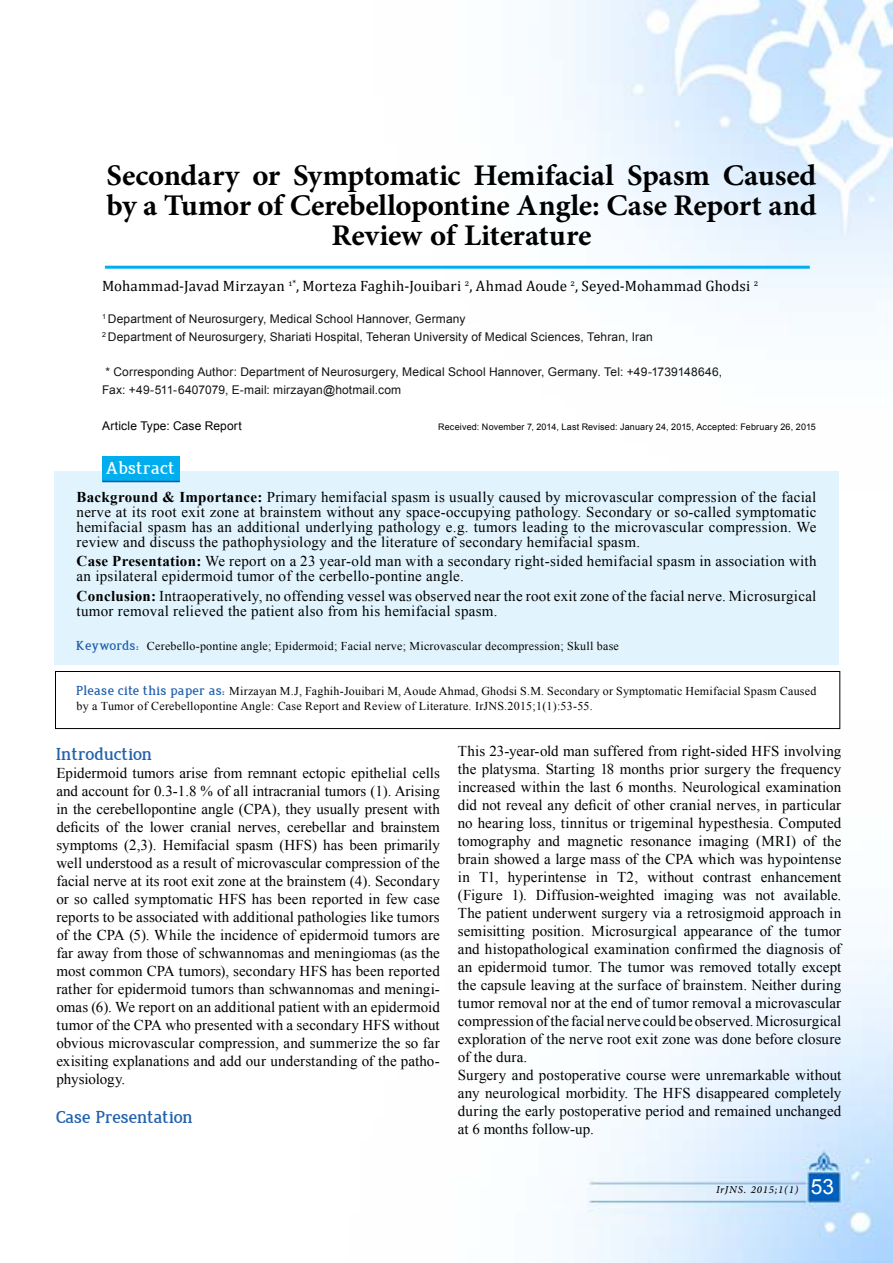
<style>
.page{position:relative;width:893px;height:1263px;background:#fff}
.page>*{position:absolute;margin:0;border:0;box-sizing:border-box;transform-origin:0 0}
.t1{font:700 42px/30px "Adobe Arabic";letter-spacing:-.005em;color:#000;text-align:center}
.t2{font:700 18px "Jura";letter-spacing:-.015em;color:#2261ae}
.t3{font:700 18px "Jura";color:#fff}
.t4{font:15px/18px "Times New Roman";letter-spacing:.01em;color:#000}
.t5{font:15px "Cambria";letter-spacing:.015em;color:#000}
.t6{font:italic 15px "Adobe Arabic";letter-spacing:.05em;color:#000}
.t7{font:12px/15px "Times New Roman";letter-spacing:.02em;color:#000}
.t8{font:12px/17.7px "Arial";letter-spacing:.01em;color:#121415}
.t9{font:12px "Arial";letter-spacing:.015em;color:#000}
.t10{font:9px "Arial";letter-spacing:.02em;color:#000}
.s1{font-weight:700}
.s2{font-family:"Jura";font-weight:700;font-size:13.5px;color:#2261ae}
.s3{font-family:"Arial";font-style:normal;font-size:21px;color:#fffffe}
</style>
<div class="page">
<img style="left:54px;top:0;width:839px;height:1263px">
<div style="left:54px;top:471px;width:785px;height:193px;background:#e1f4fd"></div>
<div style="left:102px;top:456px;width:78px;height:25px;background:#00aeef"></div>
<hr style="left:102px;top:481px;width:78px;height:1px;background:#005fae">
<div style="left:55px;top:671px;width:785px;height:58px;border:1px solid #000"></div>
<hr style="left:105px;top:266px;width:705px;height:3px;background:#00aeef">
<h1 class="t1" style="left:107px;top:155px;width:711px">Secondary or Symptomatic Hemifacial Spasm Caused by a Tumor of Cerebellopontine Angle: Case Report and<br>Review of Literature</h1>
<p class="t5" style="left:102px;top:277px;width:658px">Mohammad-Javad Mirzayan <sup>1*</sup>, Morteza Faghih-Jouibari <sup>2</sup>, Ahmad Aoude <sup>2</sup>, Seyed-Mohammad Ghodsi <sup>2</sup></p>
<p class="t8" style="left:102px;top:310px;width:552px"><sup>1</sup> Department of Neurosurgery, Medical School Hannover, Germany<br><sup>2</sup> Department of Neurosurgery, Shariati Hospital, Teheran University of Medical Sciences, Tehran, Iran</p>
<p class="t8" style="left:102px;top:363px;width:622px">* Corresponding Author: Department of Neurosurgery, Medical School Hannover, Germany. Tel: +49-1739148646,<br>Fax: +49-511-6407079, E-mail: mirzayan@hotmail.com</p>
<p class="t9" style="left:102px;top:417px;width:141px">Article Type: Case Report</p>
<p class="t10" style="left:438px;top:420px;width:379px">Received: November 7, 2014, Last Revised: January 24, 2015, Accepted: February 26, 2015</p>
<p class="t3" style="left:107px;top:459px;width:70px">Abstract</p>
<p class="t4" style="left:77px;top:489px;width:741px;line-height:15px;text-align:justify"><span class="s1">Background &amp; Importance:</span> Primary hemifacial spasm is usually caused by microvascular compression of the facial nerve at its root exit zone at brainstem without any space-occupying pathology. Secondary or so-called symptomatic hemifacial spasm has an additional underlying pathology e.g. tumors leading to the microvascular compression. We review and discuss the pathophysiology and the literature of secondary hemifacial spasm.</p>
<p class="t4" style="left:77px;top:554px;width:741px;line-height:15px"><span class="s1">Case Presentation:</span> We report on a 23 year-old man with a secondary right-sided hemifacial spasm in association with an ipsilateral epidermoid tumor of the cerbello-pontine angle.</p>
<p class="t4" style="left:77px;top:588px;width:741px;line-height:15px"><span class="s1">Conclusion:</span> Intraoperatively, no offending vessel was observed near the root exit zone of the facial nerve. Microsurgical tumor removal relieved the patient also from his hemifacial spasm.</p>
<p class="t7" style="left:77px;top:638px;width:544px"><span class="s2">Keywords:</span> Cerebello-pontine angle; Epidermoid; Facial nerve; Microvascular decompression; Skull base</p>
<p class="t7" style="left:77px;top:683px;width:741px"><span class="s2">Please cite this paper as:</span> Mirzayan M.J, Faghih-Jouibari M, Aoude Ahmad, Ghodsi S.M. Secondary or Symptomatic Hemifacial Spasm Caused by a Tumor of Cerebellopontine Angle: Case Report and Review of Literature. IrJNS.2015;1(1):53-55.</p>
<p class="t2" style="left:56px;top:744px;width:98px">Introduction</p>
<p class="t4" style="left:56px;top:763px;width:385px;text-align:justify">Epidermoid tumors arise from remnant ectopic epithelial cells and account for 0.3-1.8 % of all intracranial tumors (1). Arising in the cerebellopontine angle (CPA), they usually present with deficits of the lower cranial nerves, cerebellar and brainstem symptoms (2,3). Hemifacial spasm (HFS) has been primarily well understood as a result of microvascular compression of the facial nerve at its root exit zone at the brainstem (4). Secondary or so called symptomatic HFS has been reported in few case reports to be associated with additional pathologies like tumors of the CPA (5). While the incidence of epidermoid tumors are far away from those of schwannomas and meningiomas (as the most common CPA tumors), secondary HFS has been reported rather for epidermoid tumors than schwannomas and meningi&shy;omas (6). We report on an additional patient with an epidermoid tumor of the CPA who presented with a secondary HFS without obvious microvascular compression, and summerize the so far exisiting explanations and add our understanding of the patho&shy;physiology.</p>
<p class="t2" style="left:56px;top:1108px;width:139px">Case Presentation</p>
<p class="t4" style="left:458px;top:742px;width:385px">This 23-year-old man suffered from right-sided HFS involving the platysma. Starting 18 months prior surgery the frequency increased within the last 6 months. Neurological examination did not reveal any deficit of other cranial nerves, in particular no hearing loss, tinnitus or trigeminal hypesthesia. Computed tomography and magnetic resonance imaging (MRI) of the brain showed a large mass of the CPA which was hypointense in T1, hyperintense in T2, without contrast enhancement (Figure 1). Diffusion-weighted imaging was not available.<br>The patient underwent surgery via a retrosigmoid approach in semisitting position. Microsurgical appearance of the tumor and histopathological examination confirmed the diagnosis of an epidermoid tumor. The tumor was removed totally except the capsule leaving at the surface of brainstem. Neither during tumor removal nor at the end of tumor removal a microvascular compression of the facial nerve could be observed. Microsurgical exploration of the nerve root exit zone was done before closure of the dura.<br>Surgery and postoperative course were unremarkable without any neurological morbidity. The HFS disappeared completely during the early postoperative period and remained unchanged at 6 months follow-up.</p>
<p class="t6" style="left:716px;top:1179px;width:120px">IrJNS. 2015;1(1) <span class="s3">53</span></p>
</div>
